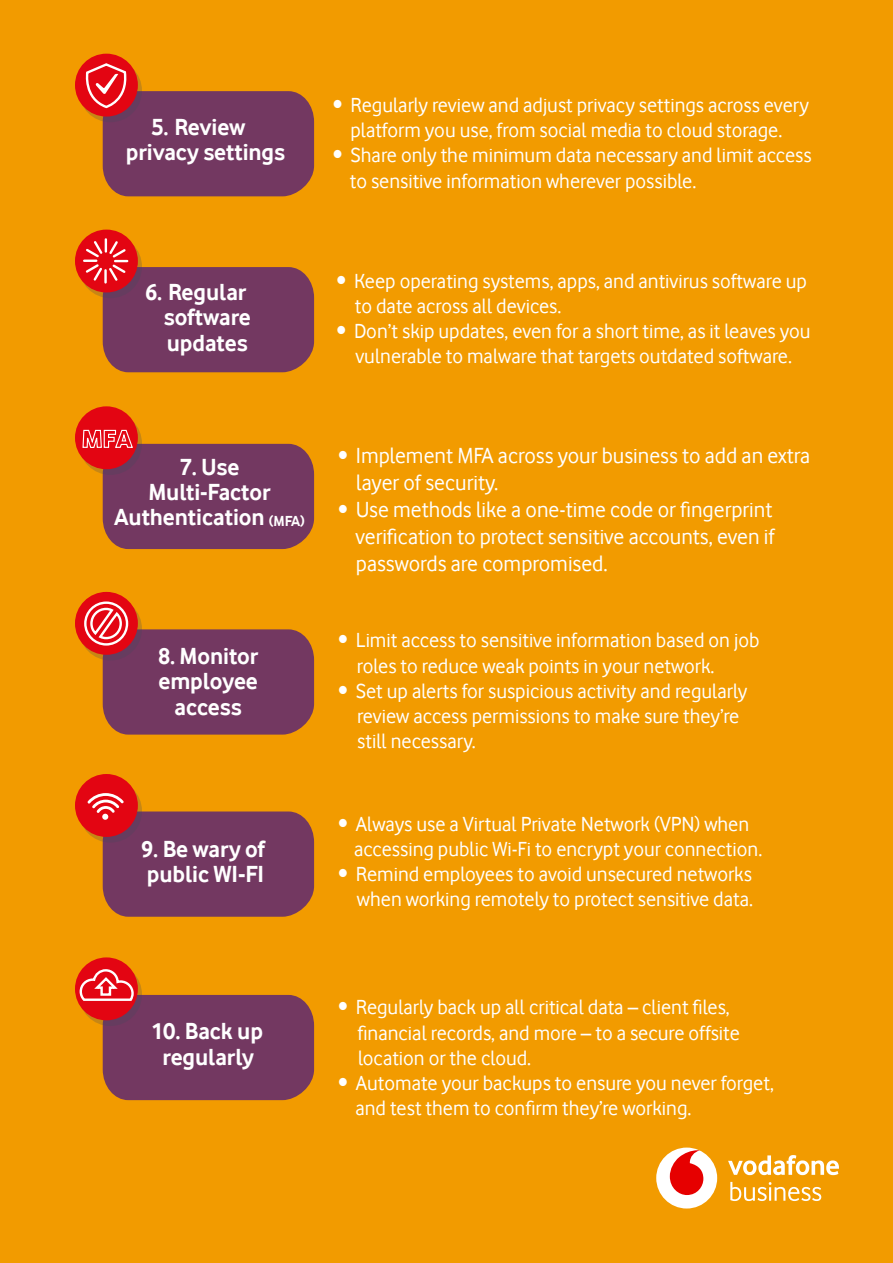
<style>
.page{position:relative;width:893px;height:1263px;background:#f29b00}
.page>*{position:absolute;margin:0;border:0;box-sizing:border-box;transform-origin:0 0}
.t1{font:700 24px/25.5px "Vodafone Rg";letter-spacing:-.005em;color:#fff;text-align:center}
.t2{font:22.5px/27px "Vodafone Rg";color:#fff}
.t3{font:21px/25.2px "Vodafone Rg";color:#fff}
.s1{font-size:15px}
.s2{font-size:21px}
</style>
<div class="page">
<div style="left:656px;top:1147px;width:61px;height:61px;background:#fff;border-radius:50%"></div>
<svg style="left:670px;top:1150px;width:33px;height:45px"></svg>
<svg style="left:728px;top:1155px;width:111px;height:20px"></svg>
<svg style="left:730px;top:1182px;width:91px;height:19px"></svg>
<div style="left:75px;top:54px;width:63px;height:63px;background:#e30512;border-radius:50%"></div>
<div style="left:75px;top:230px;width:63px;height:62px;background:#e30512;border-radius:50%"></div>
<div style="left:75px;top:406px;width:63px;height:63px;background:#e30512;border-radius:50%"></div>
<div style="left:75px;top:592px;width:63px;height:63px;background:#e30512;border-radius:50%"></div>
<div style="left:75px;top:774px;width:63px;height:63px;background:#e30512;border-radius:50%"></div>
<div style="left:75px;top:957px;width:63px;height:63px;background:#e30512;border-radius:50%"></div>
<svg style="left:83px;top:61px;width:231px;height:135px"></svg>
<svg style="left:84px;top:239px;width:230px;height:133px"></svg>
<svg style="left:82px;top:429px;width:232px;height:120px"></svg>
<svg style="left:87px;top:793px;width:227px;height:124px"></svg>
<svg style="left:78px;top:968px;width:236px;height:132px"></svg>
<div style="left:84px;top:601px;width:44px;height:45px;border:2px solid #fff;border-radius:50%"></div>
<svg style="left:89px;top:606px;width:225px;height:129px"></svg>
<p class="t1" style="left:126px;top:114px;width:161px">5. Review privacy settings</p>
<p class="t3" style="left:333px;top:92px;width:478px;text-align:center">• Regularly review and adjust privacy settings across every platform you use, from social media to cloud storage.</p>
<p class="t3" style="left:350px;top:143px;width:463px;text-indent:-17px">• Share only the minimum data necessary and limit access to sensitive information wherever possible.</p>
<p class="t1" style="left:164px;top:279px;width:89px;text-align:left;text-indent:-19px">6. Regular software updates</p>
<p class="t1" style="left:114px;top:453px;width:192px">7. Use<br>Multi-Factor<br>Authentication <span class="s1">(MFA)</span></p>
<p class="t1" style="left:158px;top:643px;width:102px">8. Monitor employee access</p>
<p class="t1" style="left:141px;top:836px;width:126px;text-align:left">9. Be wary of public WI-FI</p>
<p class="t3" style="left:355px;top:268px;width:454px;text-indent:-19px">• Keep operating systems, apps, and antivirus software up to date across all devices.</p>
<p class="t3" style="left:336px;top:318px;width:476px;text-align:center">• Don’t skip updates, even for a short time, as it leaves you vulnerable to malware that targets outdated software.</p>
<p class="t2" style="left:356px;top:442px;width:456px;text-indent:-18px"><span class="s2">•</span> Implement MFA across your business to add an extra layer of security.</p>
<p class="t2" style="left:356px;top:496px;width:421px;text-align:justify;text-indent:-17px"><span class="s2">•</span> Use methods like a one-time code or fingerprint verification to protect sensitive accounts, even if passwords are compromised.</p>
<p class="t3" style="left:357px;top:628px;width:404px;text-indent:-19px">• Limit access to sensitive information based on job roles to reduce weak points in your network.</p>
<p class="t3" style="left:357px;top:678px;width:392px;text-indent:-19px">• Set up alerts for suspicious activity and regularly review access permissions to make sure they’re still necessary.</p>
<p class="t3" style="left:354px;top:811px;width:410px;text-indent:-16px">• Always use a Virtual Private Network (VPN) when accessing public Wi-Fi to encrypt your connection.</p>
<p class="t3" style="left:338px;top:861px;width:416px;text-align:right">• Remind employees to avoid unsecured networks when working remotely to protect sensitive data.</p>
<p class="t1" style="left:151px;top:1018px;width:113px">10. Back up regularly</p>
<p class="t3" style="left:357px;top:995px;width:384px;text-indent:-19px">• Regularly back up all critical data – client files, financial records, and more – to a secure offsite location or the cloud.</p>
<p class="t3" style="left:355px;top:1070px;width:420px;text-indent:-17px">• Automate your backups to ensure you never forget, and test them to confirm they’re working.</p>
</div>
